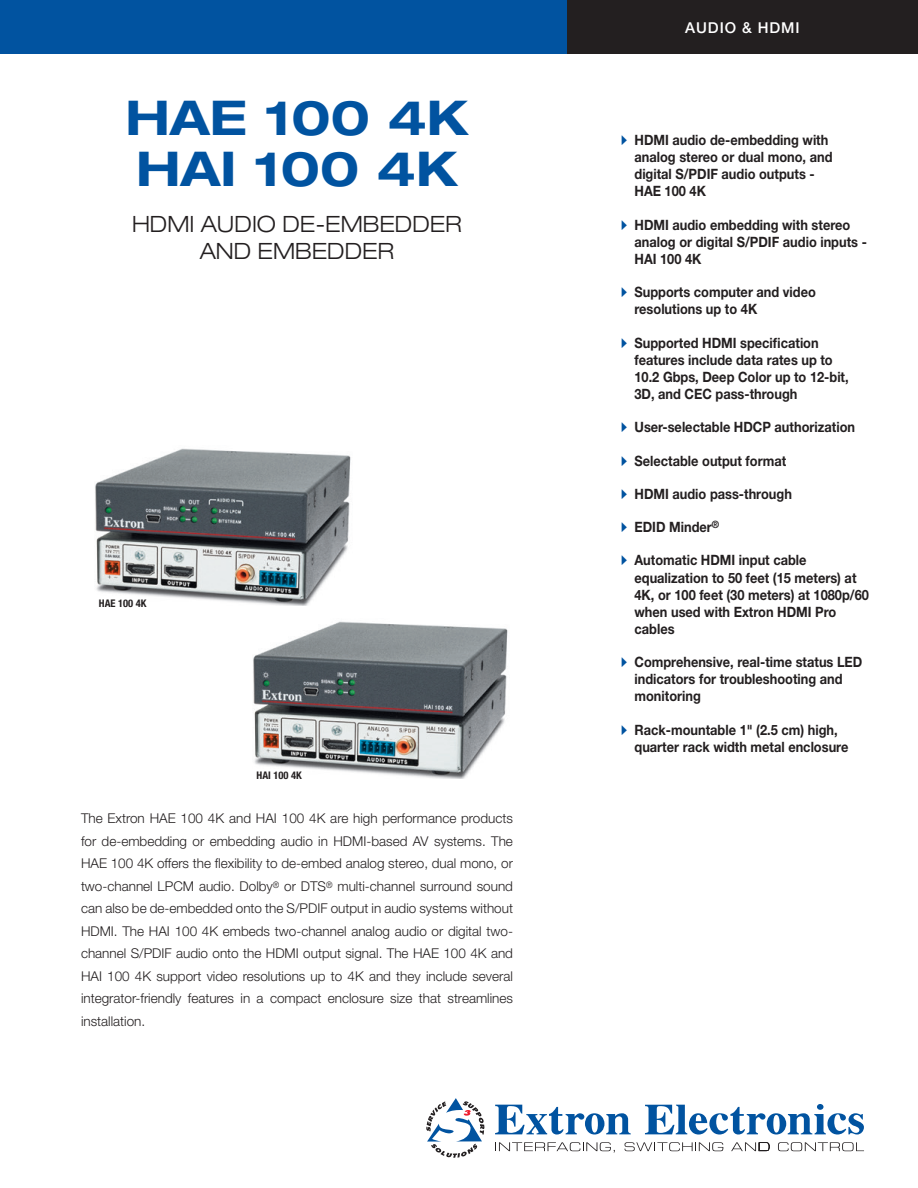
<style>
.page{position:relative;width:918px;height:1188px;background:#fff}
.page>*{position:absolute;margin:0;border:0;box-sizing:border-box;transform-origin:0 0}
.cover_product_name{font:700 expanded 48px "Helvetica Neue LT Std";color:#0153a0}
.cover_product_subti{font:300 expanded 22.5px/27px "Helvetica Neue LT Std";color:#231f20;text-align:center}
.cover_category{font:500 15px "Helvetica Neue LT Std";letter-spacing:.06em;color:#fff}
.t1{font:700 14.25px/17.1px "Helvetica Neue LT Std";color:#231f20;scale:.9 1}
.cover_teaser_paragr{font:300 13.5px/22.5px "Helvetica Neue LT Std";color:#231f20;text-align:justify}
.t2{font:700 condensed 10.5px "Helvetica Neue LT Std";color:#231f20}
.s1{font-family:"Quick Type Pi";font-weight:400;color:#0153a0}
</style>
<div class="page">
<div style="left:0;top:0;width:581px;height:54px;background:#0153a0"></div>
<div style="left:567px;top:0;width:351px;height:54px;background:#231f20"></div>
<svg style="left:426px;top:1098px;width:58px;height:60px"></svg>
<svg style="left:495px;top:1105px;width:136px;height:30px"></svg>
<svg style="left:645px;top:1105px;width:219px;height:30px"></svg>
<svg style="left:499px;top:1142px;width:116px;height:11px"></svg>
<svg style="left:625px;top:1142px;width:98px;height:9px"></svg>
<svg style="left:731px;top:1142px;width:39px;height:9px"></svg>
<svg style="left:778px;top:1142px;width:86px;height:9px"></svg>
<img style="left:253px;top:621px;width:255px;height:157px">
<img style="left:95px;top:448px;width:256px;height:158px">
<p class="cover_product_name" style="left:125px;top:88px;width:345px">HAE 100 4K</p>
<p class="cover_product_name" style="left:136px;top:139px;width:323px">HAI 100 4K</p>
<p class="cover_product_subti" style="left:132px;top:210px;width:331px">HDMI AUDIO DE-EMBEDDER<br>AND EMBEDDER</p>
<p class="t2" style="left:99px;top:597px;width:49px">HAE 100 4K</p>
<p class="t2" style="left:256px;top:769px;width:47px">HAI 100 4K</p>
<p class="cover_teaser_paragr" style="left:81px;top:807px;width:434px">The Extron HAE 100 4K and HAI 100 4K are high performance products for de-embedding or embedding audio in HDMI-based AV systems. The HAE 100 4K offers the flexibility to de-embed analog stereo, dual mono, or two-channel LPCM audio. Dolby<sup>®</sup> or DTS<sup>®</sup> multi-channel surround sound can also be de-embedded onto the S/PDIF output in audio systems without HDMI. The HAI 100 4K embeds two-channel analog audio or digital two&shy;channel S/PDIF audio onto the HDMI output signal. The HAE 100 4K and HAI 100 4K support video resolutions up to 4K and they include several integrator-friendly features in a compact enclosure size that streamlines installation.</p>
<p class="cover_category" style="left:685px;top:19px;width:116px">AUDIO &amp; HDMI</p>
<p class="t1" style="left:634px;top:131px;width:222px;text-indent:-14px"><span class="s1">A</span> HDMI audio de-embedding with analog stereo or dual mono, and digital S/PDIF audio outputs -<br>HAE 100 4K</p>
<p class="t1" style="left:634px;top:216px;width:260px;text-indent:-14px"><span class="s1">A</span> HDMI audio embedding with stereo analog or digital S/PDIF audio inputs -<br>HAI 100 4K</p>
<p class="t1" style="left:634px;top:283px;width:203px;text-indent:-14px"><span class="s1">A</span> Supports computer and video resolutions up to 4K</p>
<p class="t1" style="left:634px;top:334px;width:240px;text-indent:-14px"><span class="s1">A</span> Supported HDMI specification features include data rates up to<br>10.2 Gbps, Deep Color up to 12-bit,<br>3D, and CEC pass-through</p>
<p class="t1" style="left:621px;top:418px;width:262px"><span class="s1">A</span> User-selectable HDCP authorization</p>
<p class="t1" style="left:621px;top:452px;width:185px"><span class="s1">A</span> Selectable output format</p>
<p class="t1" style="left:621px;top:485px;width:191px"><span class="s1">A</span> HDMI audio pass-through</p>
<p class="t1" style="left:621px;top:518px;width:111px"><span class="s1">A</span> EDID Minder<sup>®</sup></p>
<p class="t1" style="left:634px;top:552px;width:262px;text-indent:-14px"><span class="s1">A</span> Automatic HDMI input cable equalization to 50 feet (15 meters) at<br>4K, or 100 feet (30 meters) at 1080p/60 when used with Extron HDMI Pro cables</p>
<p class="t1" style="left:634px;top:653px;width:255px;text-indent:-14px"><span class="s1">A</span> Comprehensive, real-time status LED indicators for troubleshooting and monitoring</p>
<p class="t1" style="left:634px;top:721px;width:239px;text-indent:-14px"><span class="s1">A</span> Rack-mountable 1" (2.5 cm) high, quarter rack width metal enclosure</p>
</div>
